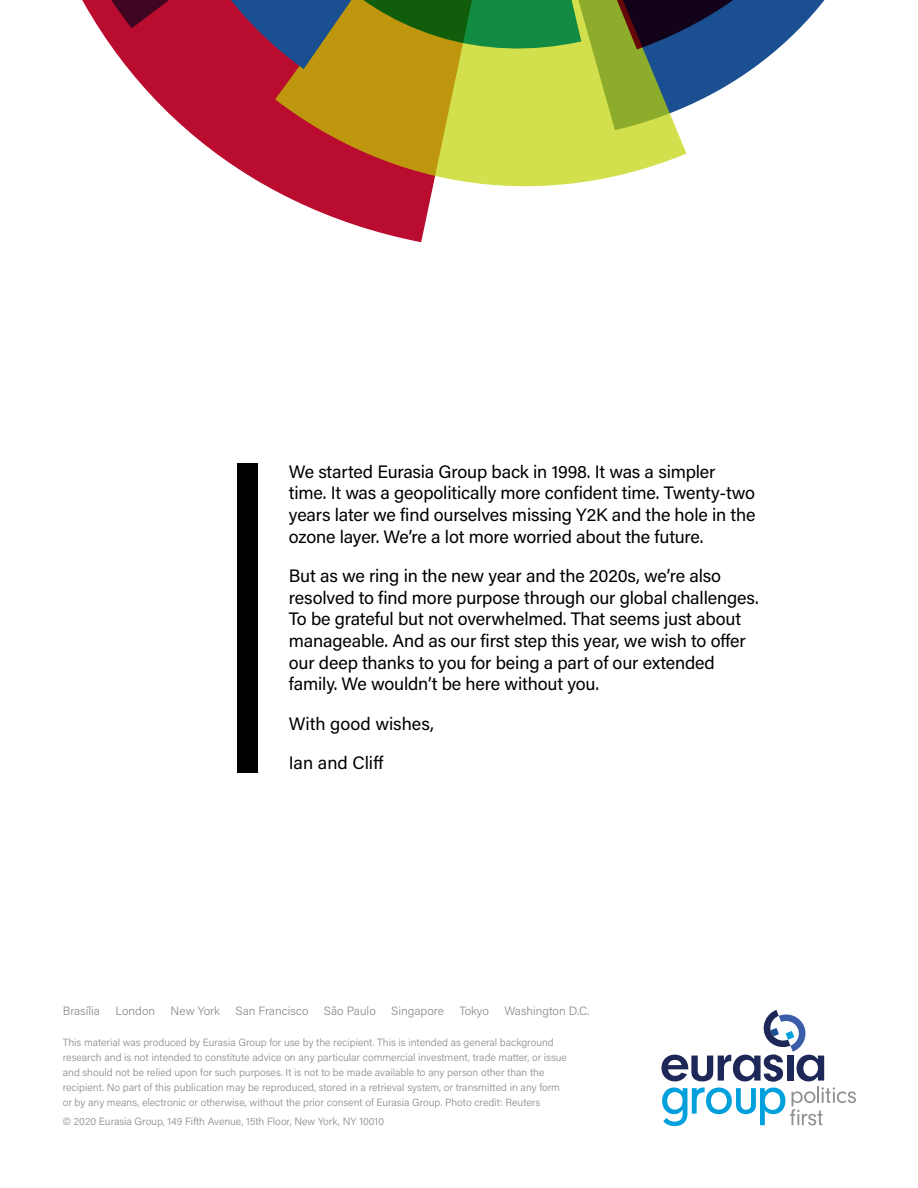
<style>
.page{position:relative;width:918px;height:1188px;background:#fff}
.page>*{position:absolute;margin:0;border:0;box-sizing:border-box;transform-origin:0 0}
.t1{font:18px/21.6px "Acumin Pro";letter-spacing:-.01em;color:#000}
.t2{font:300 12px "Acumin Pro";color:#8a8c8e}
.t3{font:300 10.5px/15px "Acumin Pro";color:#8a8c8e}
</style>
<div class="page">
<svg style="left:687px;top:69px;width:65px;height:37px;fill:#1a5091"></svg>
<svg style="left:128px;top:69px;width:400px;height:173px"></svg>
<svg style="left:275px;top:69px;width:412px;height:117px;background:#c3a83f"></svg>
<svg style="left:82px;top:0;width:743px;height:69px;background:#736851"></svg>
<svg style="left:662px;top:1087px;width:194px;height:39px"></svg>
<svg style="left:661px;top:1010px;width:163px;height:71px"></svg>
<div style="left:238px;top:463px;width:20px;height:309px;background:#000"></div>
<h1 class="t1" style="left:289px;top:460px;width:468px">We started Eurasia Group back in 1998. It was a simpler time. It was a geopolitically more confident time. Twenty-two years later we find ourselves missing Y2K and the hole in the ozone layer. We’re a lot more worried about the future.</h1>
<p class="t1" style="left:289px;top:564px;width:471px">But as we ring in the new year and the 2020s, we’re also resolved to find more purpose through our global challenges.<br>To be grateful but not overwhelmed. That seems just about manageable. And as our first step this year, we wish to offer our deep thanks to you for being a part of our extended family. We wouldn’t be here without you.</p>
<h1 class="t1" style="left:289px;top:703px;width:147px;line-height:39.6px">With good wishes,<br>Ian and Cliff</h1>
<p class="t2" style="left:63px;top:1003px;width:39px">Brasília</p>
<p class="t2" style="left:115px;top:1003px;width:41px">London</p>
<p class="t2" style="left:171px;top:1003px;width:51px">New York</p>
<p class="t2" style="left:236px;top:1003px;width:74px">San Francisco</p>
<p class="t2" style="left:324px;top:1003px;width:53px">São Paulo</p>
<p class="t2" style="left:391px;top:1003px;width:54px">Singapore</p>
<p class="t2" style="left:459px;top:1003px;width:31px">Tokyo</p>
<p class="t2" style="left:504px;top:1003px;width:87px">Washington D.C.</p>
<p class="t3" style="left:63px;top:1034px;width:506px">This material was produced by Eurasia Group for use by the recipient. This is intended as general background research and is not intended to constitute advice on any particular commercial investment, trade matter, or issue and should not be relied upon for such purposes. It is not to be made available to any person other than the recipient. No part of this publication may be reproduced, stored in a retrieval system, or transmitted in any form or by any means, electronic or otherwise, without the prior consent of Eurasia Group. Photo credit: Reuters</p>
<p class="t3" style="left:63px;top:1113px;width:323px">© 2020 Eurasia Group, 149 Fifth Avenue, 15th Floor, New York, NY 10010</p>
</div>
